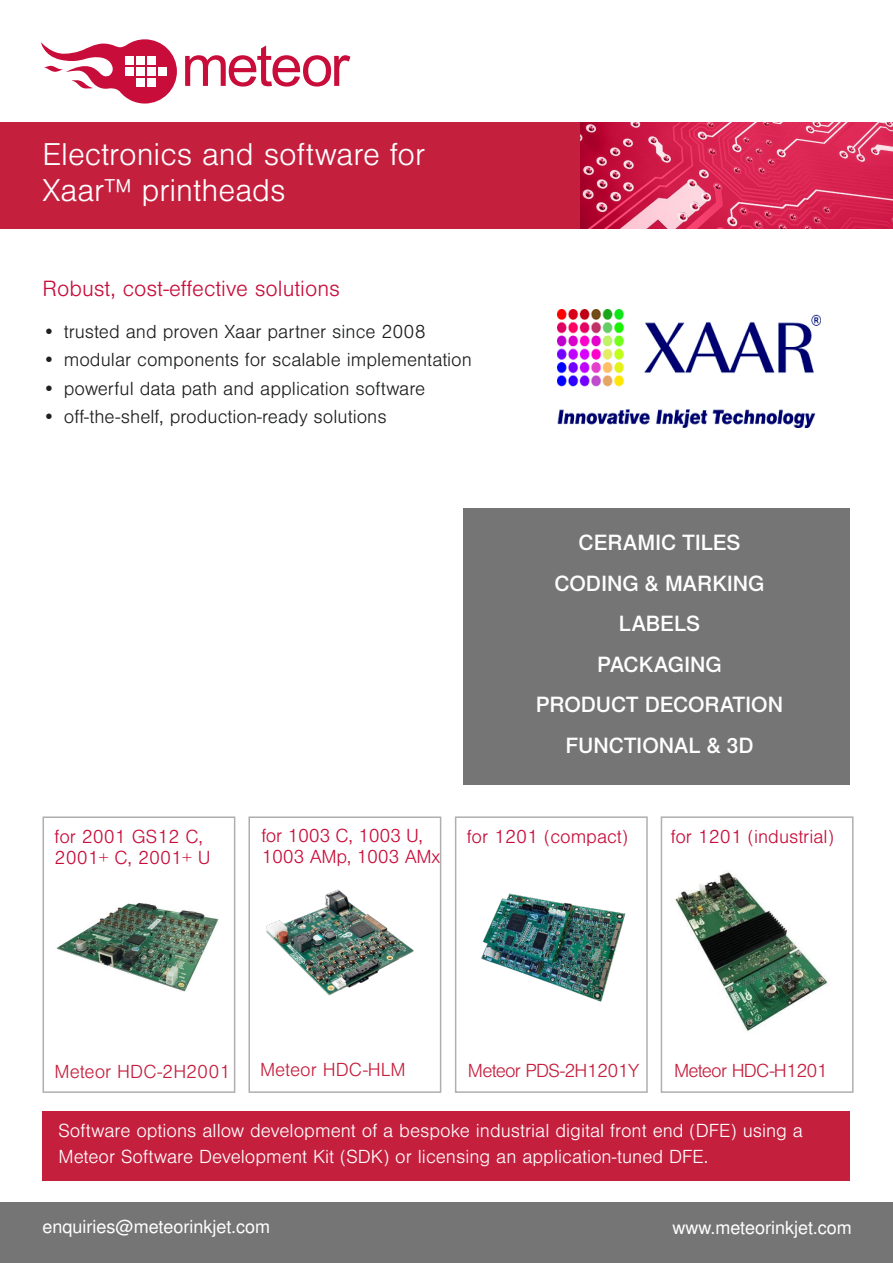
<style>
.page{position:relative;width:893px;height:1263px;background:#fff}
.page>*{position:absolute;margin:0;border:0;box-sizing:border-box;transform-origin:0 0}
.t1{font:300 30px "Nimbus San L";color:#fff}
.t2{font:500 21px "Nimbus San L";color:#fff}
.t3{font:300 21px "Nimbus San L";color:#c80d3a}
.bullets{font:300 18px "Nimbus San L";color:#1e1f1f}
.t4{font:300 18px/25.5px "Nimbus San L";color:#fff}
.image_caption{font:300 18px "Nimbus San L";color:#c80d3a}
.t5{font:18px "Nimbus San L";color:#fff}
.t6{font:300 18px "Nimbus San L";letter-spacing:-.04em;color:#c51f3e}
.image_caption-2{font:300 18px "Nimbus San L";letter-spacing:-.02em;color:#c80d3a}
.t7{font:300 18px "Nimbus San L";color:#c51f3e}
</style>
<div class="page">
<svg style="left:185px;top:45px;width:165px;height:42px"></svg>
<svg style="left:41px;top:39px;width:136px;height:65px"></svg>
<div style="left:125px;top:56px;width:9px;height:9px;background:#fff"></div>
<div style="left:136px;top:56px;width:9px;height:9px;background:#fff"></div>
<div style="left:147px;top:56px;width:9px;height:9px;background:#fff"></div>
<div style="left:125px;top:67px;width:9px;height:9px;background:#fff"></div>
<div style="left:136px;top:67px;width:9px;height:9px;background:#fff"></div>
<div style="left:147px;top:67px;width:9px;height:9px;background:#fff"></div>
<div style="left:159px;top:67px;width:8px;height:9px;background:#fff"></div>
<div style="left:136px;top:78px;width:9px;height:9px;background:#fff"></div>
<div style="left:147px;top:78px;width:9px;height:9px;background:#fff"></div>
<div style="left:0;top:1203px;width:893px;height:60px;background:#767575"></div>
<div style="left:0;top:123px;width:893px;height:106px;background:#c51f3e"></div>
<img style="left:581px;top:122px;width:312px;height:107px">
<div style="left:463px;top:508px;width:387px;height:276px;background:#767575"></div>
<img style="left:557px;top:309px;width:264px;height:118px">
<img style="left:56px;top:902px;width:163px;height:90px">
<img style="left:481px;top:893px;width:145px;height:109px">
<div style="left:43px;top:1111px;width:807px;height:69px;background:#c51f3e"></div>
<img style="left:266px;top:889px;width:148px;height:107px">
<div style="left:43px;top:816px;width:192px;height:277px;border:2px solid #b0aeae"></div>
<div style="left:248px;top:816px;width:193px;height:277px;border:2px solid #b0aeae"></div>
<div style="left:455px;top:816px;width:193px;height:277px;border:2px solid #b0aeae"></div>
<div style="left:661px;top:816px;width:192px;height:277px;border:2px solid #b0aeae"></div>
<img style="left:674px;top:872px;width:154px;height:160px">
<p class="t1" style="left:43px;top:133px;width:384px">Electronics and software for</p>
<p class="t1" style="left:43px;top:169px;width:245px">Xaar™ printheads</p>
<p class="t3" style="left:43px;top:274px;width:299px">Robust, cost-effective solutions</p>
<p class="bullets" style="left:43px;top:318px;width:385px">• trusted and proven Xaar partner since 2008</p>
<p class="bullets" style="left:43px;top:347px;width:431px">• modular components for scalable implementation</p>
<p class="bullets" style="left:43px;top:375px;width:384px">• powerful data path and application software</p>
<p class="bullets" style="left:43px;top:404px;width:346px">• off-the-shelf, production-ready solutions</p>
<p class="t2" style="left:578px;top:528px;width:163px">CERAMIC TILES</p>
<p class="t2" style="left:554px;top:568px;width:212px">CODING &amp; MARKING</p>
<p class="t2" style="left:619px;top:609px;width:83px">LABELS</p>
<p class="t2" style="left:597px;top:649px;width:126px">PACKAGING</p>
<p class="t2" style="left:536px;top:690px;width:249px">PRODUCT DECORATION</p>
<p class="t2" style="left:565px;top:730px;width:190px">FUNCTIONAL &amp; 3D</p>
<p class="image_caption" style="left:55px;top:824px;width:150px">for 2001 GS12 C,</p>
<p class="image_caption" style="left:55px;top:845px;width:158px">2001+ C, 2001+ U</p>
<p class="image_caption-2" style="left:262px;top:823px;width:163px">for 1003 C, 1003 U,</p>
<p class="image_caption-2" style="left:262px;top:844px;width:180px">1003 AMp, 1003 AMx</p>
<p class="image_caption" style="left:467px;top:824px;width:163px">for 1201 (compact)</p>
<p class="image_caption" style="left:671px;top:824px;width:165px">for 1201 (industrial)</p>
<p class="t7" style="left:260px;top:1057px;width:147px">Meteor HDC-HLM</p>
<p class="t7" style="left:55px;top:1058px;width:177px">Meteor HDC-2H2001</p>
<p class="t6" style="left:468px;top:1058px;width:173px">Meteor PDS-2H1201Y</p>
<p class="t6" style="left:674px;top:1058px;width:155px">Meteor HDC-H1201</p>
<p class="t4" style="left:58px;top:1117px;width:746px">Software options allow development of a bespoke industrial digital front end (DFE) using a<br>Meteor Software Development Kit (SDK) or licensing an application-tuned DFE.</p>
<p class="t5" style="left:43px;top:1213px;width:229px">enquiries@meteorinkjet.com</p>
<p class="t5" style="left:672px;top:1214px;width:181px">www.meteorinkjet.com</p>
</div>
